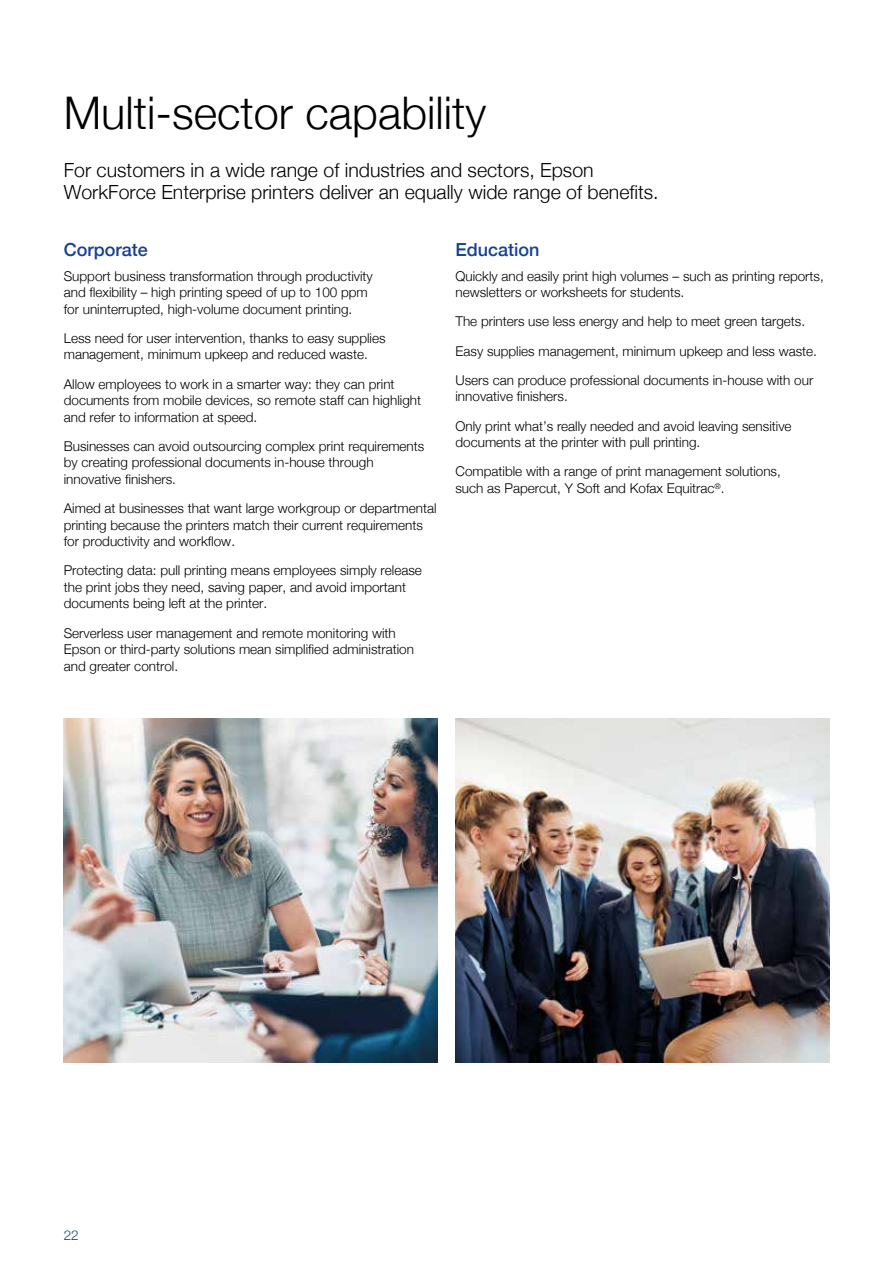
<style>
.page{position:relative;width:893px;height:1263px;background:#fff}
.page>*{position:absolute;margin:0;border:0;box-sizing:border-box;transform-origin:0 0}
.t1{font:300 45px "Helvetica Neue";color:#000}
.t2{font:300 19.5px/22.5px "Helvetica Neue";color:#000}
.t3{font:500 18px "Helvetica Neue";color:#164194}
.t4{font:300 13.5px/16.5px "Helvetica Neue";color:#000}
.t5{font:300 13.5px "Helvetica Neue";color:#164194}
</style>
<div class="page">
<img style="left:455px;top:719px;width:374px;height:343px">
<img style="left:64px;top:719px;width:374px;height:343px">
<h1 class="t1" style="left:64px;top:85px;width:424px">Multi-sector capability</h1>
<h2 class="t2" style="left:64px;top:158px;width:596px">For customers in a wide range of industries and sectors, Epson<br>WorkForce Enterprise printers deliver an equally wide range of benefits.</h2>
<h3 class="t3" style="left:64px;top:235px;width:86px">Corporate</h3>
<p class="t4" style="left:64px;top:267px;width:311px">Support business transformation through productivity and flexibility – high printing speed of up to 100 ppm for uninterrupted, high-volume document printing.</p>
<p class="t4" style="left:64px;top:330px;width:323px">Less need for user intervention, thanks to easy supplies management, minimum upkeep and reduced waste.</p>
<p class="t4" style="left:64px;top:375px;width:359px">Allow employees to work in a smarter way: they can print documents from mobile devices, so remote staff can highlight and refer to information at speed.</p>
<p class="t4" style="left:64px;top:438px;width:362px">Businesses can avoid outsourcing complex print requirements by creating professional documents in-house through innovative finishers.</p>
<p class="t4" style="left:64px;top:500px;width:374px">Aimed at businesses that want large workgroup or departmental printing because the printers match their current requirements for productivity and workflow.</p>
<p class="t4" style="left:64px;top:562px;width:360px">Protecting data: pull printing means employees simply release the print jobs they need, saving paper, and avoid important documents being left at the printer.</p>
<p class="t4" style="left:64px;top:624px;width:352px">Serverless user management and remote monitoring with<br>Epson or third-party solutions mean simplified administration and greater control.</p>
<h3 class="t3" style="left:455px;top:235px;width:86px">Education</h3>
<p class="t4" style="left:455px;top:267px;width:370px">Quickly and easily print high volumes – such as printing reports, newsletters or worksheets for students.</p>
<p class="t4" style="left:455px;top:307px;width:363px;line-height:29.2px">The printers use less energy and help to meet green targets.<br>Easy supplies management, minimum upkeep and less waste.<br>Users can produce professional documents in-house with our</p>
<p class="t4" style="left:455px;top:382px;width:338px;line-height:29.2px">innovative finishers.<br>Only print what’s really needed and avoid leaving sensitive</p>
<p class="t4" style="left:455px;top:427px;width:327px;line-height:29.2px">documents at the printer with pull printing.<br>Compatible with a range of print management solutions,</p>
<p class="t4" style="left:455px;top:480px;width:271px">such as Papercut, Y Soft and Kofax Equitrac<sup>®</sup>.</p>
<p class="t5" style="left:64px;top:1227px;width:17px">22</p>
</div>
